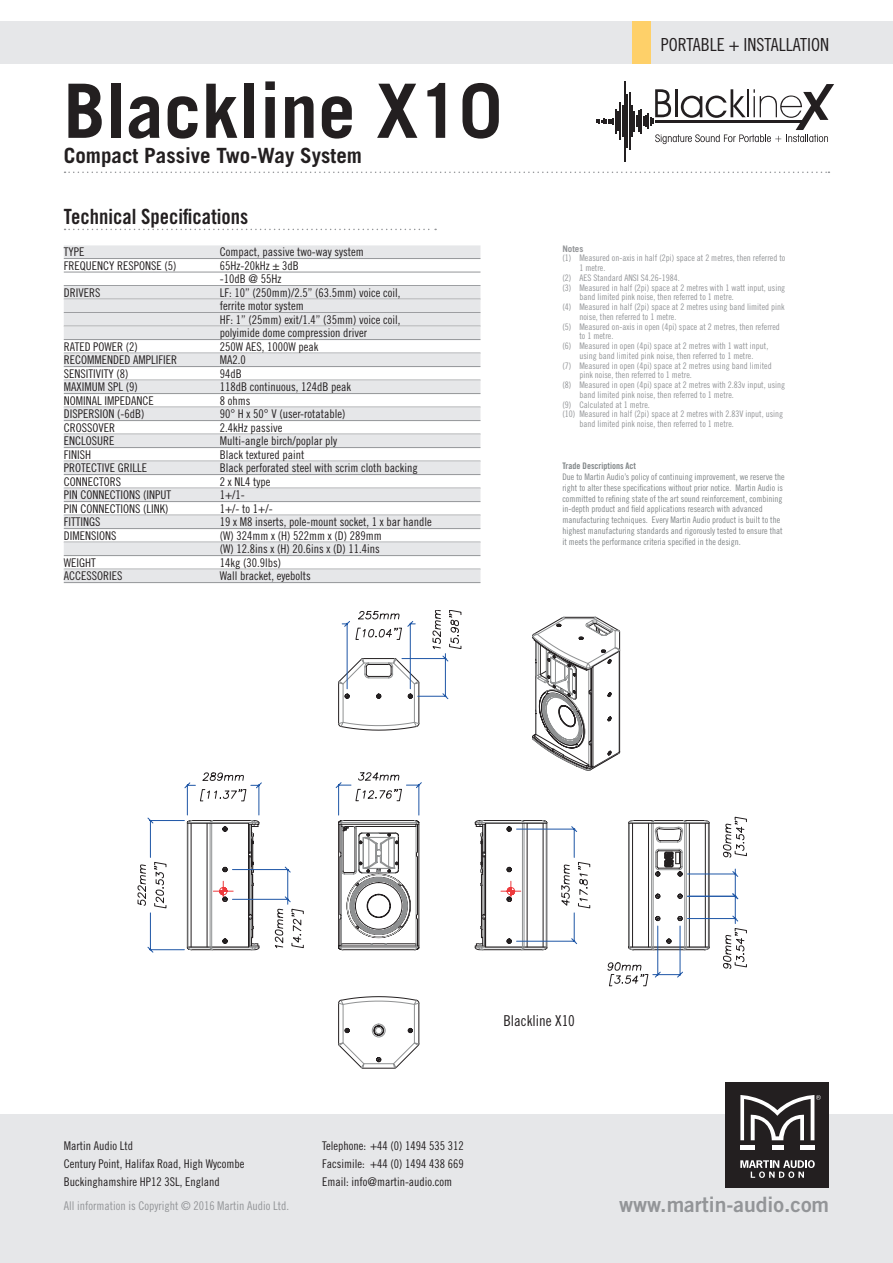
<style>
.page{position:relative;width:893px;height:1263px;background:#fff}
.page>*{position:absolute;margin:0;border:0;box-sizing:border-box;transform-origin:0 0}
.t1{font:700 75px "Trade Gothic";color:#231f20}
.t2{font:21.15px "Trade Gothic Bold Two";color:#939598}
.t3{font:700 21px "Trade Gothic";color:#231f20}
.t4{font:21px "Trade Gothic Bold Cond Twenty";color:#231f20}
.t5{font:18px "Trade Gothic Cond Eighteen";color:#231f20}
.t6{font:15px "Trade Gothic Cond Eighteen";color:#231f20}
.t7{font:12px/13.5px "Trade Gothic Cond Eighteen";color:#231f20}
.t8{font:12px "Trade Gothic Cond Eighteen";color:#939598}
.t9{font:9px "Trade Gothic Cond Eighteen";color:#939598}
.t10{font:9px/10.8px "Trade Gothic Cond Eighteen";color:#808587}
.t11{font:9px "Trade Gothic Bold Cond Twenty";color:#808587}
.t12{font:700 9px "Trade Gothic";color:#939598}
</style>
<div class="page">
<div style="left:0;top:21px;width:893px;height:43px;background:#e6e7e9"></div>
<svg style="left:65px;top:172px;width:764px;height:1px"></svg>
<svg style="left:596px;top:109px;width:22px;height:25px"></svg>
<hr style="left:620px;top:102px;width:1px;height:38px;background:#231f20">
<hr style="left:622px;top:106px;width:1px;height:31px;background:#231f20">
<hr style="left:624px;top:81px;width:1px;height:81px;background:#231f20">
<hr style="left:627px;top:94px;width:1px;height:54px;background:#231f20">
<hr style="left:629px;top:92px;width:1px;height:58px;background:#231f20">
<hr style="left:631px;top:106px;width:1px;height:31px;background:#231f20">
<svg style="left:634px;top:84px;width:200px;height:60px"></svg>
<div style="left:632px;top:21px;width:19px;height:43px;background:#fed069"></div>
<div style="left:0;top:1114px;width:893px;height:149px;background:#e6e7e9"></div>
<div style="left:725px;top:1082px;width:104px;height:105px;background:#231f20"></div>
<div style="left:740px;top:1145px;width:15px;height:5px;background:#fff"></div>
<div style="left:800px;top:1145px;width:14px;height:5px;background:#fff"></div>
<div style="left:772px;top:1145px;width:11px;height:5px;background:#fff"></div>
<svg style="left:740px;top:1160px;width:75px;height:18px"></svg>
<svg style="left:740px;top:1095px;width:81px;height:45px"></svg>
<svg style="left:65px;top:229px;width:371px;height:1px"></svg>
<hr style="left:363px;top:1068px;width:31px;height:1px;background:#231f20">
<svg style="left:138px;top:610px;width:609px;height:458px"></svg>
<div style="left:64px;top:245px;width:416px;height:13px;background:#e6e7e9"></div>
<hr style="left:64px;top:258px;width:416px;height:1px;background:#939598">
<hr style="left:64px;top:272px;width:416px;height:1px;background:#939598">
<hr style="left:64px;top:285px;width:416px;height:1px;background:#939598">
<div style="left:64px;top:286px;width:416px;height:13px;background:#e6e7e9"></div>
<div style="left:64px;top:299px;width:416px;height:13px;background:#e6e7e9"></div>
<hr style="left:64px;top:312px;width:416px;height:1px;background:#939598">
<div style="left:64px;top:313px;width:416px;height:13px;background:#e6e7e9"></div>
<div style="left:64px;top:326px;width:416px;height:13px;background:#e6e7e9"></div>
<hr style="left:64px;top:339px;width:416px;height:1px;background:#939598">
<div style="left:64px;top:353px;width:416px;height:13px;background:#e6e7e9"></div>
<hr style="left:64px;top:366px;width:416px;height:1px;background:#939598">
<div style="left:64px;top:380px;width:416px;height:13px;background:#e6e7e9"></div>
<hr style="left:64px;top:393px;width:416px;height:1px;background:#939598">
<div style="left:64px;top:407px;width:416px;height:13px;background:#e6e7e9"></div>
<hr style="left:64px;top:420px;width:416px;height:1px;background:#939598">
<div style="left:64px;top:434px;width:416px;height:13px;background:#e6e7e9"></div>
<hr style="left:64px;top:447px;width:416px;height:1px;background:#939598">
<div style="left:64px;top:461px;width:416px;height:13px;background:#e6e7e9"></div>
<hr style="left:64px;top:474px;width:416px;height:1px;background:#939598">
<div style="left:64px;top:488px;width:416px;height:13px;background:#e6e7e9"></div>
<hr style="left:64px;top:501px;width:416px;height:1px;background:#939598">
<div style="left:64px;top:515px;width:416px;height:13px;background:#e6e7e9"></div>
<hr style="left:64px;top:528px;width:416px;height:1px;background:#939598">
<div style="left:64px;top:542px;width:416px;height:13px;background:#e6e7e9"></div>
<hr style="left:64px;top:555px;width:416px;height:1px;background:#939598">
<div style="left:64px;top:569px;width:416px;height:13px;background:#e6e7e9"></div>
<hr style="left:64px;top:582px;width:416px;height:1px;background:#939598">
<h1 class="t1" style="left:64px;top:65px;width:439px">Blackline X10</h1>
<h3 class="t3" style="left:64px;top:143px;width:300px">Compact Passive Two-Way System</h3>
<h3 class="t4" style="left:64px;top:204px;width:186px">Technical Specifications</h3>
<p class="t7" style="left:64px;top:245px;width:22px">TYPE</p>
<p class="t7" style="left:220px;top:245px;width:145px">Compact, passive two-way system</p>
<p class="t7" style="left:64px;top:258px;width:114px">FREQUENCY RESPONSE (5)</p>
<p class="t7" style="left:220px;top:258px;width:81px">65Hz-20kHz ± 3dB -10dB @ 55Hz</p>
<p class="t7" style="left:64px;top:285px;width:38px">DRIVERS</p>
<p class="t7" style="left:220px;top:285px;width:182px">LF: 10” (250mm)/2.5” (63.5mm) voice coil, ferrite motor system<br>HF: 1” (25mm) exit/1.4” (35mm) voice coil, polyimide dome compression driver</p>
<p class="t7" style="left:64px;top:339px;width:76px">RATED POWER (2)</p>
<p class="t7" style="left:220px;top:339px;width:100px">250W AES, 1000W peak</p>
<p class="t7" style="left:64px;top:353px;width:115px">RECOMMENDED AMPLIFIER</p>
<p class="t7" style="left:220px;top:353px;width:27px">MA2.0</p>
<p class="t7" style="left:64px;top:366px;width:66px">SENSITIVITY (8)</p>
<p class="t7" style="left:220px;top:366px;width:23px">94dB</p>
<p class="t7" style="left:64px;top:380px;width:75px">MAXIMUM SPL (9)</p>
<p class="t7" style="left:220px;top:380px;width:133px">118dB continuous, 124dB peak</p>
<p class="t7" style="left:64px;top:393px;width:91px">NOMINAL IMPEDANCE</p>
<p class="t7" style="left:220px;top:393px;width:32px">8 ohms</p>
<p class="t7" style="left:64px;top:407px;width:82px">DISPERSION (-6dB)</p>
<p class="t7" style="left:220px;top:407px;width:127px">90° H x 50° V (user-rotatable)</p>
<p class="t7" style="left:64px;top:420px;width:53px">CROSSOVER</p>
<p class="t7" style="left:220px;top:420px;width:64px">2.4kHz passive</p>
<p class="t7" style="left:64px;top:434px;width:52px">ENCLOSURE</p>
<p class="t7" style="left:220px;top:434px;width:119px">Multi-angle birch/poplar ply</p>
<p class="t7" style="left:64px;top:447px;width:29px">FINISH</p>
<p class="t7" style="left:220px;top:447px;width:86px">Black textured paint</p>
<p class="t7" style="left:64px;top:461px;width:85px">PROTECTIVE GRILLE</p>
<p class="t7" style="left:220px;top:461px;width:199px">Black perforated steel with scrim cloth backing</p>
<p class="t7" style="left:64px;top:474px;width:59px">CONNECTORS</p>
<p class="t7" style="left:220px;top:474px;width:52px">2 x NL4 type</p>
<p class="t7" style="left:64px;top:488px;width:109px">PIN CONNECTIONS (INPUT</p>
<p class="t7" style="left:220px;top:488px;width:27px">1+/1-</p>
<p class="t7" style="left:64px;top:501px;width:106px">PIN CONNECTIONS (LINK)</p>
<p class="t7" style="left:220px;top:501px;width:55px">1+/- to 1+/-</p>
<p class="t7" style="left:64px;top:515px;width:38px">FITTINGS</p>
<p class="t7" style="left:220px;top:515px;width:213px">19 x M8 inserts, pole-mount socket, 1 x bar handle</p>
<p class="t7" style="left:64px;top:528px;width:54px">DIMENSIONS</p>
<p class="t7" style="left:220px;top:528px;width:163px">(W) 324mm x (H) 522mm x (D) 289mm (W) 12.8ins x (H) 20.6ins x (D) 11.4ins</p>
<p class="t7" style="left:64px;top:555px;width:33px">WEIGHT</p>
<p class="t7" style="left:220px;top:555px;width:63px">14kg (30.9lbs)</p>
<p class="t7" style="left:64px;top:569px;width:60px">ACCESSORIES</p>
<p class="t7" style="left:220px;top:569px;width:93px">Wall bracket, eyebolts</p>
<h3 class="t5" style="left:661px;top:34px;width:170px">PORTABLE + INSTALLATION</h3>
<p class="t12" style="left:562px;top:243px;width:22px">Notes</p>
<p class="t9" style="left:562px;top:253px;width:224px">(1) Measured on-axis in half (2pi) space at 2 metres, then referred to</p>
<p class="t9" style="left:579px;top:262px;width:28px">1 metre.</p>
<p class="t9" style="left:562px;top:272px;width:119px">(2) AES Standard ANSI S4.26-1984.</p>
<p class="t9" style="left:562px;top:282px;width:224px">(3) Measured in half (2pi) space at 2 metres with 1 watt input, using</p>
<p class="t9" style="left:579px;top:292px;width:156px">band limited pink noise, then referred to 1 metre.</p>
<p class="t9" style="left:562px;top:301px;width:224px">(4) Measured in half (2pi) space at 2 metres using band limited pink</p>
<p class="t9" style="left:579px;top:311px;width:98px">noise, then referred to 1 metre.</p>
<p class="t9" style="left:562px;top:321px;width:219px">(5) Measured on-axis in open (4pi) space at 2 metres, then referred</p>
<p class="t9" style="left:579px;top:331px;width:36px">to 1 metre.</p>
<p class="t9" style="left:562px;top:340px;width:207px">(6) Measured in open (4pi) space at 2 metres with 1 watt input,</p>
<p class="t9" style="left:579px;top:350px;width:175px">using band limited pink noise, then referred to 1 metre.</p>
<p class="t9" style="left:562px;top:360px;width:211px">(7) Measured in open (4pi) space at 2 metres using band limited</p>
<p class="t9" style="left:579px;top:370px;width:114px">pink noise, then referred to 1 metre.</p>
<p class="t9" style="left:562px;top:379px;width:224px">(8) Measured in open (4pi) space at 2 metres with 2.83v input, using</p>
<p class="t9" style="left:579px;top:389px;width:156px">band limited pink noise, then referred to 1 metre.</p>
<p class="t9" style="left:562px;top:399px;width:89px">(9) Calculated at 1 metre.</p>
<p class="t9" style="left:562px;top:409px;width:222px">(10) Measured in half (2pi) space at 2 metres with 2.83V input, using</p>
<p class="t9" style="left:579px;top:418px;width:156px">band limited pink noise, then referred to 1 metre.</p>
<p class="t11" style="left:562px;top:460px;width:75px">Trade Descriptions Act</p>
<p class="t10" style="left:562px;top:471px;width:224px">Due to Martin Audio’s policy of continuing improvement, we reserve the right to alter these specifications without prior notice. Martin Audio is committed to refining state of the art sound reinforcement, combining in-depth product and field applications research with advanced manufacturing techniques. Every Martin Audio product is built to the highest manufacturing standards and rigorously tested to ensure that it meets the performance criteria specified in the design.</p>
<p class="t6" style="left:503px;top:1012px;width:73px">Blackline X10</p>
<p class="t7" style="left:64px;top:1136px;width:182px;line-height:18px">Martin Audio Ltd<br>Century Point, Halifax Road, High Wycombe<br>Buckinghamshire HP12 3SL, England</p>
<p class="t8" style="left:64px;top:1198px;width:227px">All information is Copyright © 2016 Martin Audio Ltd.</p>
<p class="t7" style="left:322px;top:1136px;width:143px;line-height:18px;text-align:justify">Telephone: +44 (0) 1494 535 312<br>Facsimile: +44 (0) 1494 438 669<br>Email: info@martin-audio.com</p>
<h2 class="t2" style="left:619px;top:1191px;width:212px">www.martin-audio.com</h2>
</div>
